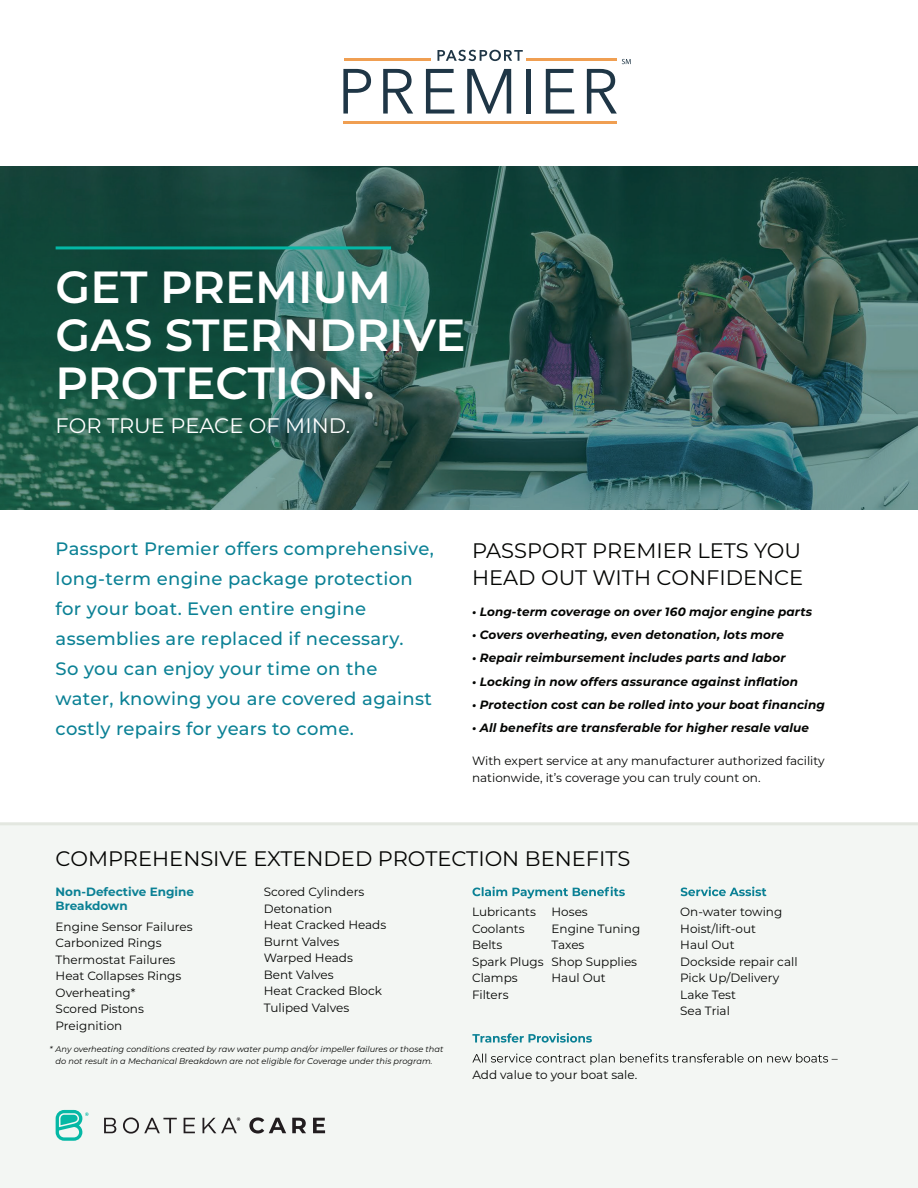
<style>
.page{position:relative;width:918px;height:1188px;background:#fff}
.page>*{position:absolute;margin:0;border:0;box-sizing:border-box;transform-origin:0 0}
.t1{font:600 45px/48px "Montserrat";color:#fff}
.t2{font:21px/27px "Montserrat";color:#040503}
.t3{font:21px "Montserrat";color:#fff}
.t4{font:500 18px/30px "Montserrat";letter-spacing:.02em;color:#0b8195}
.t5{font:12px/16.5px "Montserrat";color:#040503}
.t6{font:italic 700 12px "Montserrat";letter-spacing:.01em;color:#040503}
.t7{font:700 12px/14.4px "Montserrat";color:#0b8195}
.t8{font:italic 8.25px/11.2px "Montserrat";color:#040503}
</style>
<div class="page">
<div style="left:0;top:825px;width:918px;height:363px;background:#f3f6f3"></div>
<img style="left:0;top:166px;width:918px;height:344px">
<hr style="left:56px;top:246px;width:335px;height:3px;background:#04b8a6">
<hr style="left:0;top:822px;width:918px;height:3px;background:#e3e7e0">
<svg style="left:104px;top:1118px;width:12px;height:15px"></svg>
<svg style="left:123px;top:1117px;width:54px;height:17px"></svg>
<svg style="left:184px;top:1118px;width:11px;height:15px"></svg>
<svg style="left:203px;top:1117px;width:37px;height:16px"></svg>
<svg style="left:56px;top:1110px;width:32px;height:31px"></svg>
<svg style="left:249px;top:1117px;width:37px;height:17px"></svg>
<svg style="left:292px;top:1118px;width:14px;height:15px"></svg>
<svg style="left:313px;top:1118px;width:12px;height:15px"></svg>
<svg style="left:473px;top:887px;width:152px;height:12px"></svg>
<svg style="left:681px;top:887px;width:85px;height:9px"></svg>
<svg style="left:472px;top:1033px;width:120px;height:10px"></svg>
<svg style="left:472px;top:1054px;width:366px;height:11px"></svg>
<hr style="left:526px;top:59px;width:91px;height:2px;background:#f09f52">
<hr style="left:344px;top:59px;width:87px;height:2px;background:#f09f52">
<hr style="left:343px;top:122px;width:274px;height:2px;background:#f09f52">
<svg style="left:343px;top:69px;width:28px;height:45px"></svg>
<svg style="left:383px;top:69px;width:30px;height:45px"></svg>
<svg style="left:426px;top:69px;width:28px;height:45px"></svg>
<svg style="left:467px;top:69px;width:44px;height:45px"></svg>
<hr style="left:527px;top:69px;width:4px;height:45px;background:#1f3646">
<svg style="left:546px;top:69px;width:28px;height:45px"></svg>
<svg style="left:587px;top:59px;width:44px;height:55px"></svg>
<svg style="left:437px;top:50px;width:86px;height:11px"></svg>
<h1 class="t1" style="left:56px;top:261px;width:412px">GET PREMIUM<br>GAS STERNDRIVE<br>PROTECTION.</h1>
<h2 class="t3" style="left:56px;top:411px;width:296px">FOR TRUE PEACE OF MIND.</h2>
<p class="t4" style="left:56px;top:533px;width:380px">Passport Premier offers comprehensive, long-term engine package protection for your boat. Even entire engine assemblies are replaced if necessary.<br>So you can enjoy your time on the water, knowing you are covered against costly repairs for years to come.</p>
<h2 class="t2" style="left:472px;top:536px;width:333px">PASSPORT PREMIER LETS YOU<br>HEAD OUT WITH CONFIDENCE</h2>
<p class="t6" style="left:472px;top:603px;width:342px">• Long-term coverage on over 160 major engine parts</p>
<p class="t6" style="left:472px;top:626px;width:313px">• Covers overheating, even detonation, lots more</p>
<p class="t6" style="left:472px;top:649px;width:315px">• Repair reimbursement includes parts and labor</p>
<p class="t6" style="left:472px;top:673px;width:328px">• Locking in now offers assurance against inflation</p>
<p class="t6" style="left:472px;top:696px;width:354px">• Protection cost can be rolled into your boat financing</p>
<p class="t6" style="left:472px;top:719px;width:339px">• All benefits are transferable for higher resale value</p>
<p class="t5" style="left:472px;top:752px;width:354px">With expert service at any manufacturer authorized facility nationwide, it’s coverage you can truly count on.</p>
<h2 class="t2" style="left:56px;top:844px;width:576px">COMPREHENSIVE EXTENDED PROTECTION BENEFITS</h2>
<p class="t7" style="left:56px;top:884px;width:140px">Non-Defective Engine<br>Breakdown</p>
<p class="t5" style="left:56px;top:918px;width:139px">Engine Sensor Failures<br>Carbonized Rings<br>Thermostat Failures<br>Heat Collapses Rings<br>Overheating*<br>Scored Pistons<br>Preignition</p>
<p class="t5" style="left:264px;top:883px;width:124px">Scored Cylinders<br>Detonation<br>Heat Cracked Heads<br>Burnt Valves<br>Warped Heads<br>Bent Valves<br>Heat Cracked Block<br>Tuliped Valves</p>
<p class="t8" style="left:56px;top:1044px;width:389px;text-indent:-6px">* Any overheating conditions created by raw water pump and/or impeller failures or those that do not result in a Mechanical Breakdown are not eligible for Coverage under this program.</p>
<p class="t5" style="left:472px;top:903px;width:65px">Lubricants</p>
<p class="t5" style="left:552px;top:903px;width:38px">Hoses</p>
<p class="t5" style="left:472px;top:920px;width:54px">Coolants</p>
<p class="t5" style="left:552px;top:920px;width:90px">Engine Tuning</p>
<p class="t5" style="left:472px;top:936px;width:32px">Belts</p>
<p class="t5" style="left:472px;top:936px;width:167px;text-indent:80px">Taxes<br>Spark Plugs Shop Supplies<br>Clamps</p>
<p class="t5" style="left:552px;top:969px;width:56px">Haul Out</p>
<p class="t5" style="left:472px;top:986px;width:38px">Filters</p>
<p class="t5" style="left:472px;top:1066px;width:166px">Add value to your boat sale.</p>
<p class="t5" style="left:680px;top:903px;width:119px">On-water towing<br>Hoist/lift-out<br>Haul Out<br>Dockside repair call<br>Pick Up/Delivery<br>Lake Test<br>Sea Trial</p>
</div>
